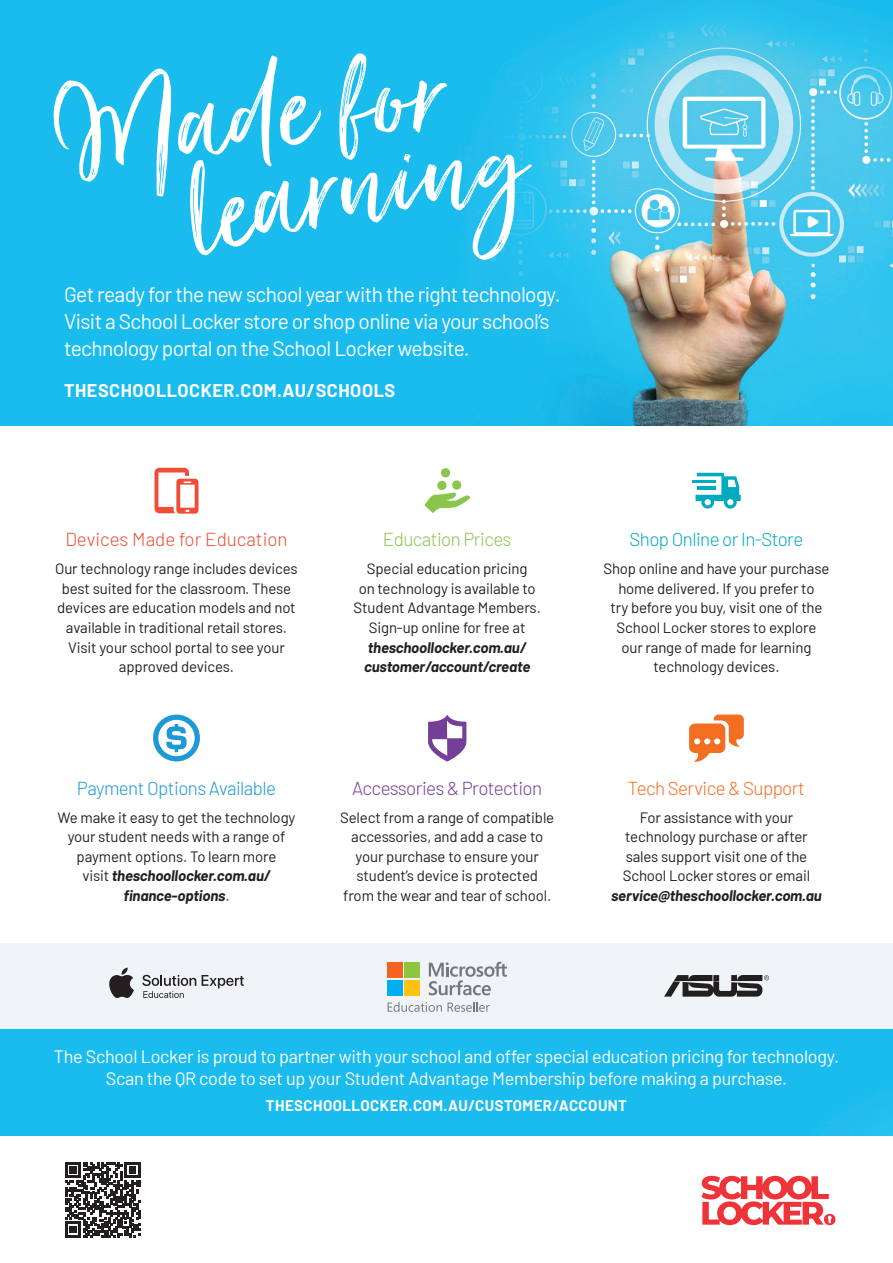
<style>
.page{position:relative;width:893px;height:1263px;background:#fff}
.page>*{position:absolute;margin:0;border:0;box-sizing:border-box;transform-origin:0 0}
.body{font:21px/27px "Barlow";letter-spacing:-.03em;color:#fff}
.body-2{font:300 18.75px "Barlow";color:#ef4d35}
.body-3{font:300 18.75px "Barlow";letter-spacing:-.03em;color:#1d99d6}
.body-4{font:300 18.75px "Barlow";letter-spacing:-.03em;color:#753e98}
.body-5{font:300 18.75px "Barlow";letter-spacing:-.03em;color:#00abc0}
.body-6{font:300 18.75px "Barlow";letter-spacing:-.03em;color:#f36e21}
.body-7{font:300 18.75px "Barlow";letter-spacing:-.03em;color:#8ac64b}
.t1{font:18px/21.6px "Barlow";letter-spacing:-.015em;color:#fff;text-align:center}
.body-8{font:700 18px "Barlow";letter-spacing:.03em;color:#fff}
.body-9{font:15px/19.5px "Barlow";letter-spacing:-.01em;color:#231f20;text-align:center}
.body-10{font:italic 700 15px/19.5px "Barlow";letter-spacing:-.01em;color:#231f20;text-align:center}
.t2{font:700 15px "Barlow";letter-spacing:.03em;color:#fff}
.s1{font-weight:700;font-style:italic}
.s2{font-weight:400;font-style:normal}
</style>
<div class="page">
<img style="left:0;top:0;width:893px;height:425px">
<svg style="left:154px;top:468px;width:44px;height:46px"></svg>
<svg style="left:424px;top:468px;width:46px;height:45px"></svg>
<hr style="left:692px;top:480px;width:23px;height:3px;background:#00abc0">
<svg style="left:695px;top:473px;width:46px;height:36px"></svg>
<svg style="left:428px;top:715px;width:38px;height:46px"></svg>
<svg style="left:689px;top:714px;width:55px;height:48px"></svg>
<div style="left:0;top:944px;width:893px;height:85px;background:#f1f4f6"></div>
<svg style="left:202px;top:975px;width:42px;height:13px"></svg>
<svg style="left:142px;top:975px;width:54px;height:23px"></svg>
<svg style="left:109px;top:967px;width:25px;height:31px"></svg>
<svg style="left:388px;top:1002px;width:54px;height:10px"></svg>
<svg style="left:448px;top:1002px;width:42px;height:10px"></svg>
<svg style="left:429px;top:962px;width:78px;height:33px"></svg>
<div style="left:388px;top:963px;width:15px;height:15px;background:#f36421"></div>
<div style="left:405px;top:963px;width:15px;height:15px;background:#8bc63e"></div>
<div style="left:388px;top:980px;width:15px;height:15px;background:#00aeef"></div>
<div style="left:405px;top:980px;width:15px;height:15px;background:#fec210"></div>
<img style="left:664px;top:975px;width:105px;height:22px">
<div style="left:0;top:1029px;width:893px;height:106px;background:#1abced"></div>
<svg style="left:65px;top:1162px;width:75px;height:75px"></svg>
<svg style="left:701px;top:1176px;width:134px;height:49px"></svg>
<div style="left:153px;top:714px;width:47px;height:47px;border:5px solid #1d99d6;border-radius:50%"></div>
<svg style="left:166px;top:724px;width:21px;height:28px"></svg>
<div style="left:46px;top:52px;width:495px;height:209px;background:#1abcee"></div>
<p class="body" style="left:64px;top:280px;width:498px">Get ready for the new school year with the right technology.<br>Visit a School Locker store or shop online via your school’s technology portal on the School Locker website.</p>
<p class="body-8" style="left:64px;top:377px;width:333px">THESCHOOLLOCKER.COM.AU/SCHOOLS</p>
<p class="body-2" style="left:65px;top:526px;width:224px">Devices Made for Education</p>
<p class="body-9" style="left:55px;top:558px;width:244px">Our technology range includes devices best suited for the classroom. These devices are education models and not available in traditional retail stores.<br>Visit your school portal to see your approved devices.</p>
<p class="body-3" style="left:77px;top:775px;width:201px">Payment Options Available</p>
<p class="body-9" style="left:58px;top:806px;width:239px">We make it easy to get the technology your student needs with a range of payment options. To learn more<br>visit <span class="s1">theschoollocker.com.au/ finance-options</span>.</p>
<p class="body-7" style="left:383px;top:526px;width:130px">Education Prices</p>
<p class="body-9" style="left:354px;top:558px;width:189px">Special education pricing<br>on technology is available to<br>Student Advantage Members.</p>
<p class="body-10" style="left:364px;top:617px;width:168px"><span class="s2">Sign-up online for free at </span>theschoollocker.com.au/ customer/account/create</p>
<p class="body-4" style="left:352px;top:775px;width:191px">Accessories &amp; Protection</p>
<p class="body-9" style="left:340px;top:806px;width:216px">Select from a range of compatible accessories, and add a case to your purchase to ensure your student’s device is protected from the wear and tear of school.</p>
<p class="body-5" style="left:630px;top:526px;width:175px">Shop Online or In-Store</p>
<p class="body-9" style="left:603px;top:558px;width:227px">Shop online and have your purchase home delivered. If you prefer to<br>try before you buy, visit one of the<br>School Locker stores to explore<br>our range of made for learning technology devices.</p>
<p class="body-6" style="left:628px;top:775px;width:179px">Tech Service &amp; Support</p>
<p class="body-9" style="left:611px;top:806px;width:212px">For assistance with your technology purchase or after sales support visit one of the<br>School Locker stores or email <span class="s1">service@theschoollocker.com.au</span></p>
<p class="t1" style="left:54px;top:1045px;width:787px">The School Locker is proud to partner with your school and offer special education pricing for technology.<br>Scan the QR code to set up your Student Advantage Membership before making a purchase.</p>
<p class="t2" style="left:266px;top:1094px;width:363px">THESCHOOLLOCKER.COM.AU/CUSTOMER/ACCOUNT</p>
</div>
